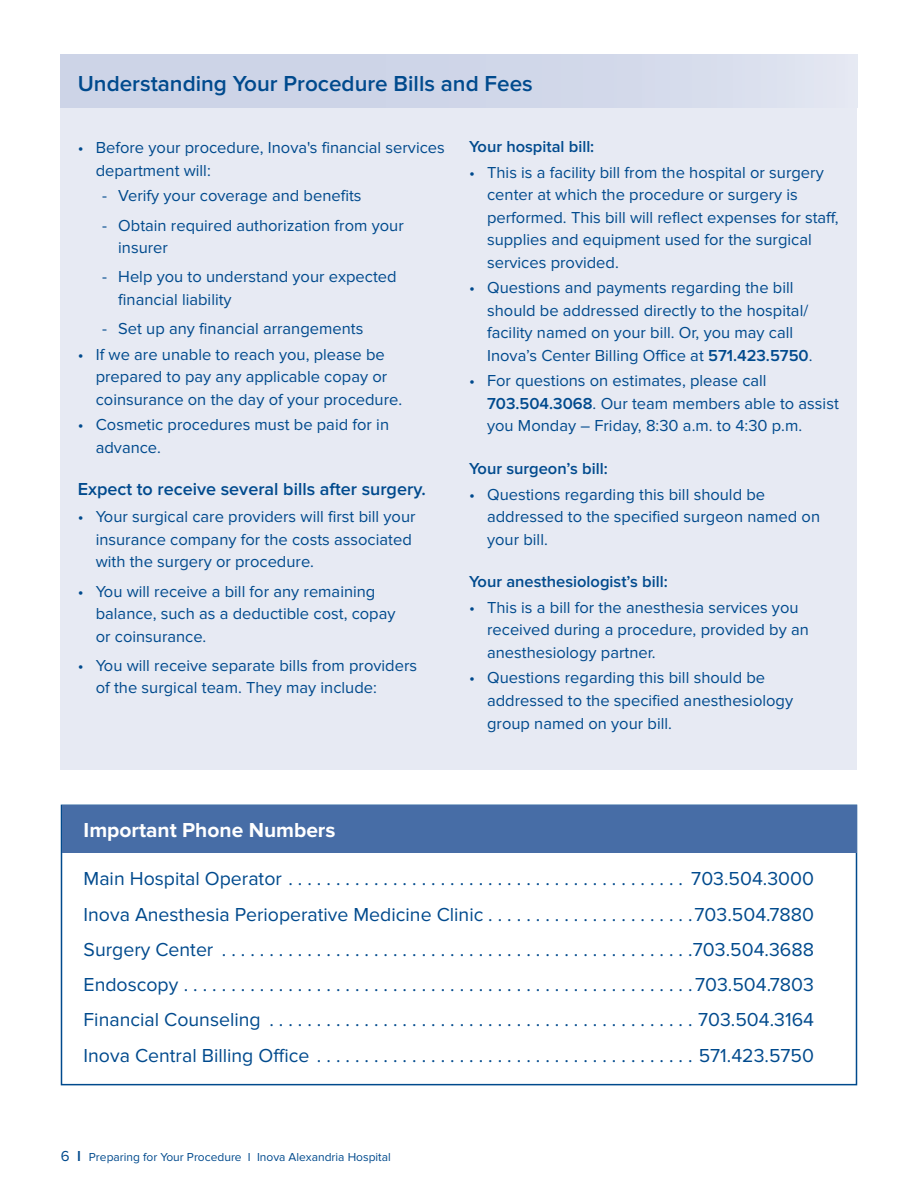
<style>
.page{position:relative;width:918px;height:1188px;background:#fff}
.page>*{position:absolute;margin:0;border:0;box-sizing:border-box;transform-origin:0 0}
.t1{font:600 22.5px "Proxima Nova";color:#004a8d}
.t2{font:700 21px "Proxima Nova";color:#fff}
.t3{font:19.5px/35.2px "Proxima Nova";color:#004a8d;text-align:justify}
.t4{font:600 18px "Proxima Nova";color:#004a8d}
.t5{font:16.5px/22.5px "Proxima Nova";color:#004a8d}
.t6{font:600 16.5px "Proxima Nova";color:#004a8d}
.t7{font:12px "Proxima Nova";color:#004a8d}
.s1{font-weight:600}
.s2{font-size:15px}
.s3{font-weight:600;font-size:15px}
</style>
<div class="page">
<div style="left:61px;top:805px;width:796px;height:280px;border:2px solid #004a8d"></div>
<div style="left:61px;top:54px;width:796px;height:716px;background:#e7eaf3"></div>
<div style="left:61px;top:54px;width:796px;height:54px;background:linear-gradient(to right,#c8d0e5,#dce1ef)"></div>
<div style="left:62px;top:806px;width:795px;height:47px;background:#476da6"></div>
<h1 class="t1" style="left:78px;top:71px;width:457px">Understanding Your Procedure Bills and Fees</h1>
<p class="t5" style="left:96px;top:137px;width:351px;text-indent:-18px">• Before your procedure, Inova's financial services department will:</p>
<p class="t5" style="left:102px;top:185px;width:261px">- Verify your coverage and benefits</p>
<p class="t5" style="left:118px;top:214px;width:287px;text-indent:-16px">- Obtain required authorization from your insurer</p>
<p class="t5" style="left:118px;top:266px;width:280px;text-indent:-16px">- Help you to understand your expected financial liability</p>
<p class="t5" style="left:102px;top:318px;width:263px">- Set up any financial arrangements</p>
<p class="t5" style="left:96px;top:343px;width:308px;text-indent:-18px">• If we are unable to reach you, please be prepared to pay any applicable copay or coinsurance on the day of your procedure.</p>
<p class="t5" style="left:96px;top:414px;width:295px;text-indent:-18px">• Cosmetic procedures must be paid for in advance.</p>
<p class="t4" style="left:78px;top:479px;width:350px">Expect to receive several bills after surgery.</p>
<p class="t5" style="left:96px;top:506px;width:321px;text-indent:-18px">• Your surgical care providers will first bill your insurance company for the costs associated with the surgery or procedure.</p>
<p class="t5" style="left:96px;top:580px;width:301px;text-indent:-18px">• You will receive a bill for any remaining balance, such as a deductible cost, copay or coinsurance.</p>
<p class="t5" style="left:96px;top:654px;width:323px;text-indent:-18px">• You will receive separate bills from providers of the surgical team. They may include:</p>
<p class="t6" style="left:469px;top:137px;width:127px">Your hospital bill:</p>
<p class="t5" style="left:487px;top:161px;width:353px;text-indent:-18px">• This is a facility bill from the hospital or surgery center at which the procedure or surgery is performed. This bill will reflect expenses for staff, supplies and equipment used for the surgical services provided.</p>
<p class="t5" style="left:487px;top:277px;width:327px;text-indent:-18px">• Questions and payments regarding the bill should be addressed directly to the hospital/ facility named on your bill. Or, you may call Inova’s Center Billing Office at <span class="s1">571.423.5750</span>.</p>
<p class="t5" style="left:487px;top:370px;width:353px;text-indent:-18px">• For questions on estimates, please call<br><span class="s1">703.504.3068</span>. Our team members able to assist you Monday – Friday, 8:30 a.m. to 4:30 p.m.</p>
<p class="t6" style="left:469px;top:459px;width:140px">Your surgeon’s bill:</p>
<p class="t5" style="left:487px;top:483px;width:334px;text-indent:-18px">• Questions regarding this bill should be addressed to the specified surgeon named on your bill.</p>
<p class="t6" style="left:469px;top:573px;width:200px">Your anesthesiologist’s bill:</p>
<p class="t5" style="left:487px;top:596px;width:323px;text-indent:-18px">• This is a bill for the anesthesia services you received during a procedure, provided by an anesthesiology partner.</p>
<p class="t5" style="left:487px;top:667px;width:308px;text-indent:-18px">• Questions regarding this bill should be addressed to the specified anesthesiology group named on your bill.</p>
<p class="t2" style="left:84px;top:818px;width:253px">Important Phone Numbers</p>
<p class="t3" style="left:84px;top:862px;width:732px">Main Hospital Operator . . . . . . . . . . . . . . . . . . . . . . . . . . . . . . . . . . . . . . . . . . 703.504.3000<br>Inova Anesthesia Perioperative Medicine Clinic . . . . . . . . . . . . . . . . . . . . . .703.504.7880<br>Surgery Center . . . . . . . . . . . . . . . . . . . . . . . . . . . . . . . . . . . . . . . . . . . . . . . . . .703.504.3688<br>Endoscopy . . . . . . . . . . . . . . . . . . . . . . . . . . . . . . . . . . . . . . . . . . . . . . . . . . . . . .703.504.7803<br>Financial Counseling . . . . . . . . . . . . . . . . . . . . . . . . . . . . . . . . . . . . . . . . . . . . . 703.504.3164<br>Inova Central Billing Office . . . . . . . . . . . . . . . . . . . . . . . . . . . . . . . . . . . . . . . . 571.423.5750</p>
<p class="t7" style="left:61px;top:1150px;width:332px"><span class="s2">6</span> <span class="s3">I</span> Preparing for Your Procedure I Inova Alexandria Hospital</p>
</div>
